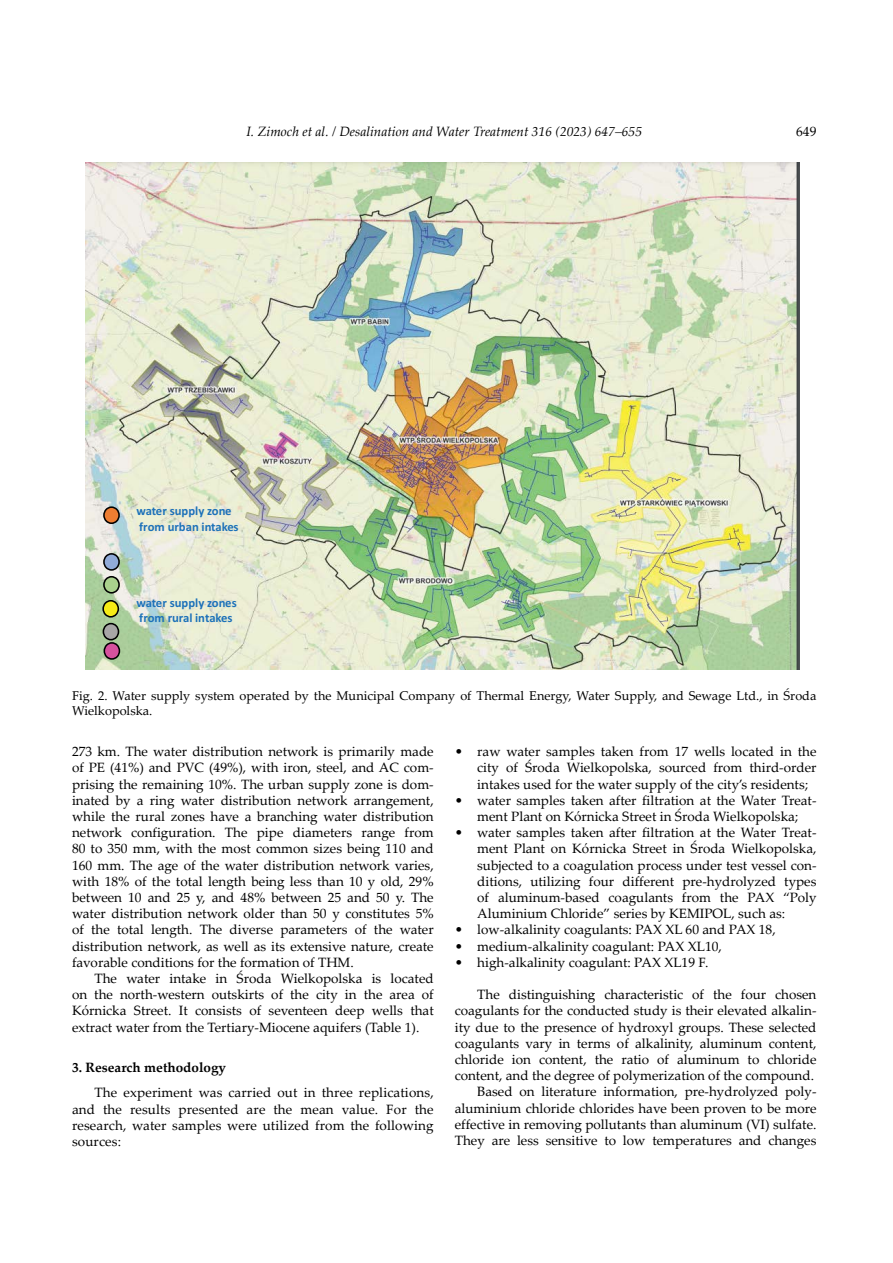
<style>
.page{position:relative;width:893px;height:1263px;background:#fff}
.page>*{position:absolute;margin:0;border:0;box-sizing:border-box;transform-origin:0 0}
.t1{font:13.5px/16.2px "Palatino Linotype";color:#000;text-align:justify}
.t2{font:italic 13.5px "Palatino Linotype";color:#000}
.t3{font:700 13.5px "Palatino Linotype";color:#000}
.t4{font:12.75px/15px "Palatino Linotype";color:#000}
.t5{font:700 12.6px/15.5px "Calibri";color:#1c71b9}
</style>
<div class="page">
<img style="left:85px;top:162px;width:714px;height:507px">
<svg style="left:103px;top:553px;width:17px;height:41px"></svg>
<svg style="left:103px;top:506px;width:17px;height:18px"></svg>
<svg style="left:102px;top:600px;width:18px;height:60px"></svg>
<p class="t2" style="left:246px;top:122px;width:397px">I. Zimoch et al. / Desalination and Water Treatment 316 (2023) 647–655</p>
<p class="t1" style="left:796px;top:123px;width:22px">649</p>
<p class="t5" style="left:136px;top:503px;width:104px">water supply zone from urban intakes</p>
<p class="t5" style="left:136px;top:595px;width:102px">water supply zones from rural intakes</p>
<p class="t4" style="left:72px;top:687px;width:746px">Fig. 2. Water supply system operated by the Municipal Company of Thermal Energy, Water Supply, and Sewage Ltd., in Środa<br>Wielkopolska.</p>
<p class="t1" style="left:72px;top:743px;width:363px">273 km. The water distribution network is primarily made of PE (41%) and PVC (49%), with iron, steel, and AC com&shy;prising the remaining 10%. The urban supply zone is dom&shy;inated by a ring water distribution network arrangement, while the rural zones have a branching water distribution network configuration. The pipe diameters range from 80 to 350 mm, with the most common sizes being 110 and 160 mm. The age of the water distribution network varies, with 18% of the total length being less than 10 y old, 29% between 10 and 25 y, and 48% between 25 and 50 y. The water distribution network older than 50 y constitutes 5% of the total length. The diverse parameters of the water distribution network, as well as its extensive nature, create favorable conditions for the formation of THM.</p>
<p class="t1" style="left:72px;top:970px;width:363px;text-indent:23px">The water intake in Środa Wielkopolska is located on the north-western outskirts of the city in the area of Kórnicka Street. It consists of seventeen deep wells that extract water from the Tertiary-Miocene aquifers (Table 1).</p>
<p class="t3" style="left:72px;top:1058px;width:156px">3. Research methodology</p>
<p class="t1" style="left:72px;top:1084px;width:363px;text-indent:23px">The experiment was carried out in three replications, and the results presented are the mean value. For the research, water samples were utilized from the following sources:</p>
<p class="t1" style="left:477px;top:743px;width:341px;text-indent:-23px">• raw water samples taken from 17 wells located in the city of Środa Wielkopolska, sourced from third-order intakes used for the water supply of the city’s residents;</p>
<p class="t1" style="left:455px;top:792px;width:363px;text-align:center">• water samples taken after filtration at the Water Treat&shy;ment Plant on Kórnicka Street in Środa Wielkopolska;</p>
<p class="t1" style="left:477px;top:824px;width:341px;text-indent:-23px">• water samples taken after filtration at the Water Treat&shy;ment Plant on Kórnicka Street in Środa Wielkopolska, subjected to a coagulation process under test vessel con&shy;ditions, utilizing four different pre-hydrolyzed types of aluminum-based coagulants from the PAX “Poly Aluminium Chloride” series by KEMIPOL, such as:</p>
<p class="t1" style="left:455px;top:921px;width:322px">• low-alkalinity coagulants: PAX XL 60 and PAX 18,</p>
<p class="t1" style="left:455px;top:937px;width:269px">• medium-alkalinity coagulant: PAX XL10,</p>
<p class="t1" style="left:455px;top:954px;width:255px">• high-alkalinity coagulant: PAX XL19 F.</p>
<p class="t1" style="left:455px;top:986px;width:363px;text-align:right">The distinguishing characteristic of the four chosen coagulants for the conducted study is their elevated alkalin&shy;ity due to the presence of hydroxyl groups. These selected coagulants vary in terms of alkalinity, aluminum content, chloride ion content, the ratio of aluminum to chloride content, and the degree of polymerization of the compound.<br>Based on literature information, pre-hydrolyzed poly&shy;aluminium chloride chlorides have been proven to be more effective in removing pollutants than aluminum (VI) sulfate.<br>They are less sensitive to low temperatures and changes</p>
</div>
